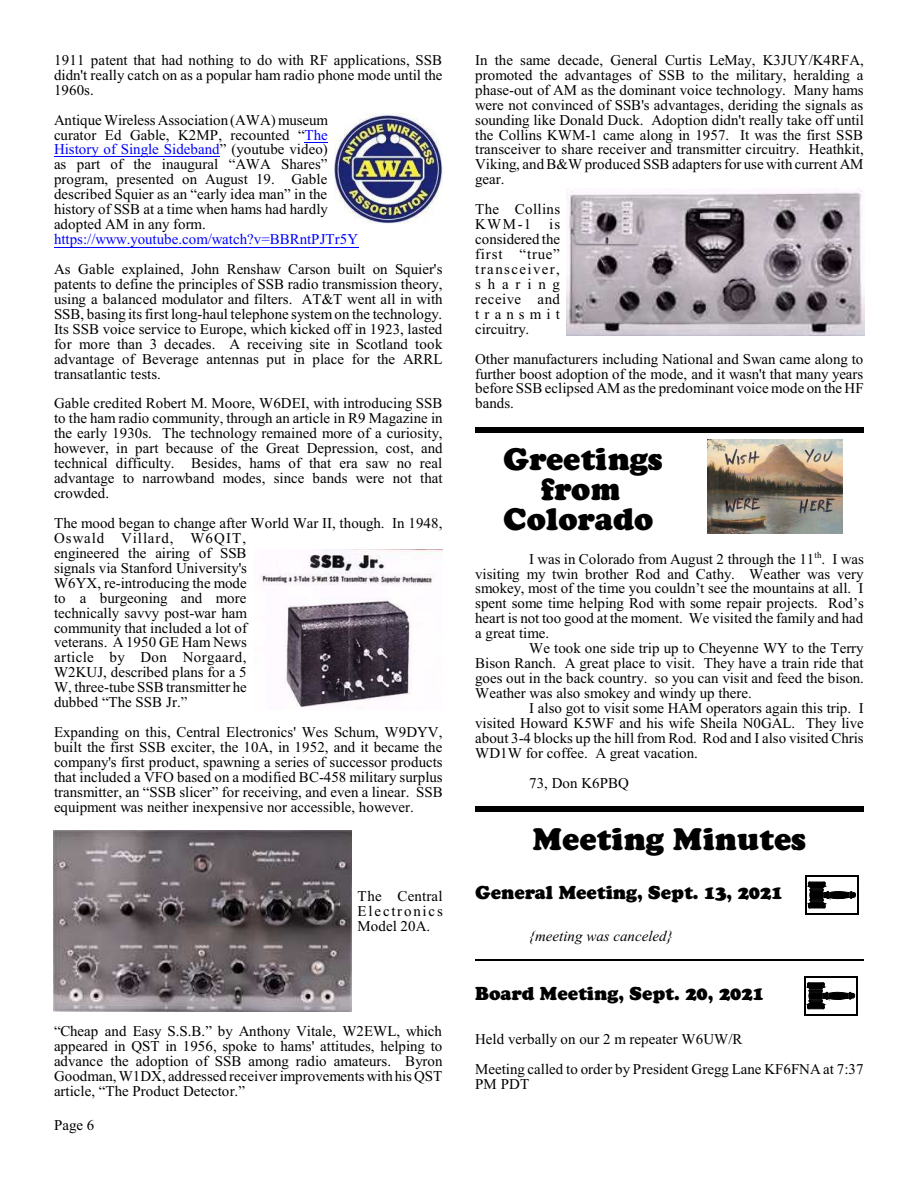
<style>
.page{position:relative;width:918px;height:1188px;background:#fff}
.page>*{position:absolute;margin:0;border:0;box-sizing:border-box;transform-origin:0 0}
.t1{font:30px/30px "Cooper BT Black Headline";color:#000;text-align:center}
.t2{font:18px "Cooper BT Black Headline";color:#000}
.t3{font:15px/15px "Times New Roman";color:#000;text-align:justify}
.t4{font:15px "Times New Roman";color:#00f}
.t5{font:italic 15px "Times New Roman";color:#000}
.s1{color:#00f}
</style>
<div class="page">
<img style="left:335px;top:114px;width:108px;height:110px">
<img style="left:259px;top:549px;width:184px;height:158px">
<img style="left:54px;top:831px;width:297px;height:180px">
<img style="left:567px;top:188px;width:297px;height:148px">
<img style="left:707px;top:439px;width:136px;height:95px">
<svg style="left:305px;top:142px;width:23px;height:1px"></svg>
<hr style="left:54px;top:157px;width:166px;height:1px;background:#00f">
<hr style="left:54px;top:247px;width:305px;height:1px;background:#00f">
<svg style="left:808px;top:882px;width:48px;height:26px"></svg>
<hr style="left:805px;top:875px;width:1px;height:40px;background:#000">
<hr style="left:858px;top:875px;width:1px;height:40px;background:#000">
<hr style="left:805px;top:875px;width:54px;height:1px;background:#000">
<hr style="left:805px;top:914px;width:54px;height:1px;background:#000">
<svg style="left:807px;top:983px;width:48px;height:26px"></svg>
<hr style="left:804px;top:976px;width:1px;height:39px;background:#000">
<hr style="left:857px;top:976px;width:1px;height:39px;background:#000">
<hr style="left:804px;top:976px;width:54px;height:1px;background:#000">
<hr style="left:804px;top:1014px;width:54px;height:2px;background:#000">
<div style="left:475px;top:427px;width:389px;height:6px;background:#000"></div>
<div style="left:475px;top:807px;width:389px;height:5px;background:#000"></div>
<hr style="left:475px;top:960px;width:389px;height:1px;background:#000">
<p class="t3" style="left:54px;top:54px;width:390px">1911 patent that had nothing to do with RF applications, SSB didn't really catch on as a popular ham radio phone mode until the 1960s.</p>
<p class="t3" style="left:54px;top:113px;width:276px">Antique Wireless Association (AWA) museum curator Ed Gable, K2MP, recounted “<span class="s1">The History of Single Sideband</span>” (youtube video) as part of the inaugural “AWA Shares” program, presented on August 19. Gable described Squier as an “early idea man” in the history of SSB at a time when hams had hardly adopted AM in any form.</p>
<p class="t4" style="left:54px;top:234px;width:306px">https://www.youtube.com/watch?v=BBRntPJTr5Y</p>
<p class="t3" style="left:54px;top:263px;width:390px">As Gable explained, John Renshaw Carson built on Squier's patents to define the principles of SSB radio transmission theory, using a balanced modulator and filters. AT&amp;T went all in with SSB, basing its first long-haul telephone systemon the technology.<br>Its SSB voice service to Europe, which kicked off in 1923, lasted for more than 3 decades. A receiving site in Scotland took advantage of Beverage antennas put in place for the ARRL transatlantic tests.</p>
<p class="t3" style="left:54px;top:397px;width:390px">Gable credited Robert M. Moore, W6DEI, with introducing SSB to the ham radio community, through an article in R9 Magazine in the early 1930s. The technology remained more of a curiosity, however, in part because of the Great Depression, cost, and technical difficulty. Besides, hams of that era saw no real advantage to narrowband modes, since bands were not that crowded.</p>
<p class="t3" style="left:54px;top:517px;width:390px;text-align:left">The mood began to change after World War II, though. In 1948,<br>Oswald Villard, W6QIT,<br>engineered the airing of SSB<br>signals via Stanford University's<br>W6YX, re-introducing the mode<br>to a burgeoning and more<br>technically savvy post-war ham<br>community that included a lot of<br>veterans. A 1950 GE Ham News<br>article by Don Norgaard,<br>W2KUJ, described plans for a 5<br>W, three-tube SSB transmitter he<br>dubbed “The SSB Jr.”</p>
<p class="t3" style="left:54px;top:726px;width:390px">Expanding on this, Central Electronics' Wes Schum, W9DYV, built the first SSB exciter, the 10A, in 1952, and it became the company's first product, spawning a series of successor products that included a VFO based on a modified BC-458 military surplus transmitter, an “SSB slicer” for receiving, and even a linear. SSB equipment was neither inexpensive nor accessible, however.</p>
<p class="t3" style="left:358px;top:890px;width:87px">The Central Electronics Model 20A.</p>
<p class="t3" style="left:54px;top:1025px;width:390px">“Cheap and Easy S.S.B.” by Anthony Vitale, W2EWL, which appeared in QST in 1956, spoke to hams' attitudes, helping to advance the adoption of SSB among radio amateurs. Byron Goodman, W1DX, addressed receiver improvements withhis QST article, “The Product Detector.”</p>
<p class="t3" style="left:54px;top:1119px;width:42px">Page 6</p>
<p class="t3" style="left:475px;top:54px;width:390px">In the same decade, General Curtis LeMay, K3JUY/K4RFA, promoted the advantages of SSB to the military, heralding a phase-out of AM as the dominant voice technology. Many hams were not convinced of SSB's advantages, deriding the signals as sounding like Donald Duck. Adoption didn't really take off until the Collins KWM-1 came along in 1957. It was the first SSB transceiver to share receiver and transmitter circuitry. Heathkit, Viking, and B&amp;W produced SSB adapters for use with current AM gear.</p>
<p class="t3" style="left:475px;top:203px;width:87px">The Collins KWM-1 is considered the first “true” transceiver, sharing receive and transmit circuitry.</p>
<p class="t3" style="left:475px;top:353px;width:390px">Other manufacturers including National and Swan came along to further boost adoption of the mode, and it wasn't that many years before SSB eclipsed AM as the predominant voice mode on the HF bands.</p>
<h1 class="t1" style="left:503px;top:447px;width:161px">Greetings from<br>Colorado</h1>
<p class="t3" style="left:475px;top:553px;width:390px;text-indent:54px">I was in Colorado from August 2 through the 11<sup>th</sup>. I was visiting my twin brother Rod and Cathy. Weather was very smokey, most of the time you couldn’t see the mountains at all. I spent some time helping Rod with some repair projects. Rod’s heart is not too good at the moment. We visited the family and had a great time.</p>
<p class="t3" style="left:475px;top:642px;width:390px;text-indent:54px">We took one side trip up to Cheyenne WY to the Terry Bison Ranch. A great place to visit. They have a train ride that goes out in the back country. so you can visit and feed the bison.<br>Weather was also smokey and windy up there.</p>
<p class="t3" style="left:475px;top:702px;width:390px;text-indent:54px">I also got to visit some HAM operators again this trip. I visited Howard K5WF and his wife Sheila N0GAL. They live about 3-4 blocks up the hill from Rod. Rod and I also visited Chris WD1W for coffee. A great vacation.</p>
<p class="t3" style="left:529px;top:777px;width:101px">73, Don K6PBQ</p>
<h1 class="t1" style="left:533px;top:827px;width:275px">Meeting Minutes</h1>
<p class="t2" style="left:475px;top:885px;width:309px">General Meeting, Sept. 13, 2021</p>
<p class="t5" style="left:529px;top:930px;width:145px">{meeting was canceled}</p>
<p class="t2" style="left:475px;top:987px;width:290px">Board Meeting, Sept. 20, 2021</p>
<p class="t3" style="left:475px;top:1026px;width:390px;line-height:29.8px">Held verbally on our 2 m repeater W6UW/R<br>Meeting called to order by President Gregg Lane KF6FNA at 7:37</p>
<p class="t3" style="left:475px;top:1078px;width:55px">PM PDT</p>
</div>
